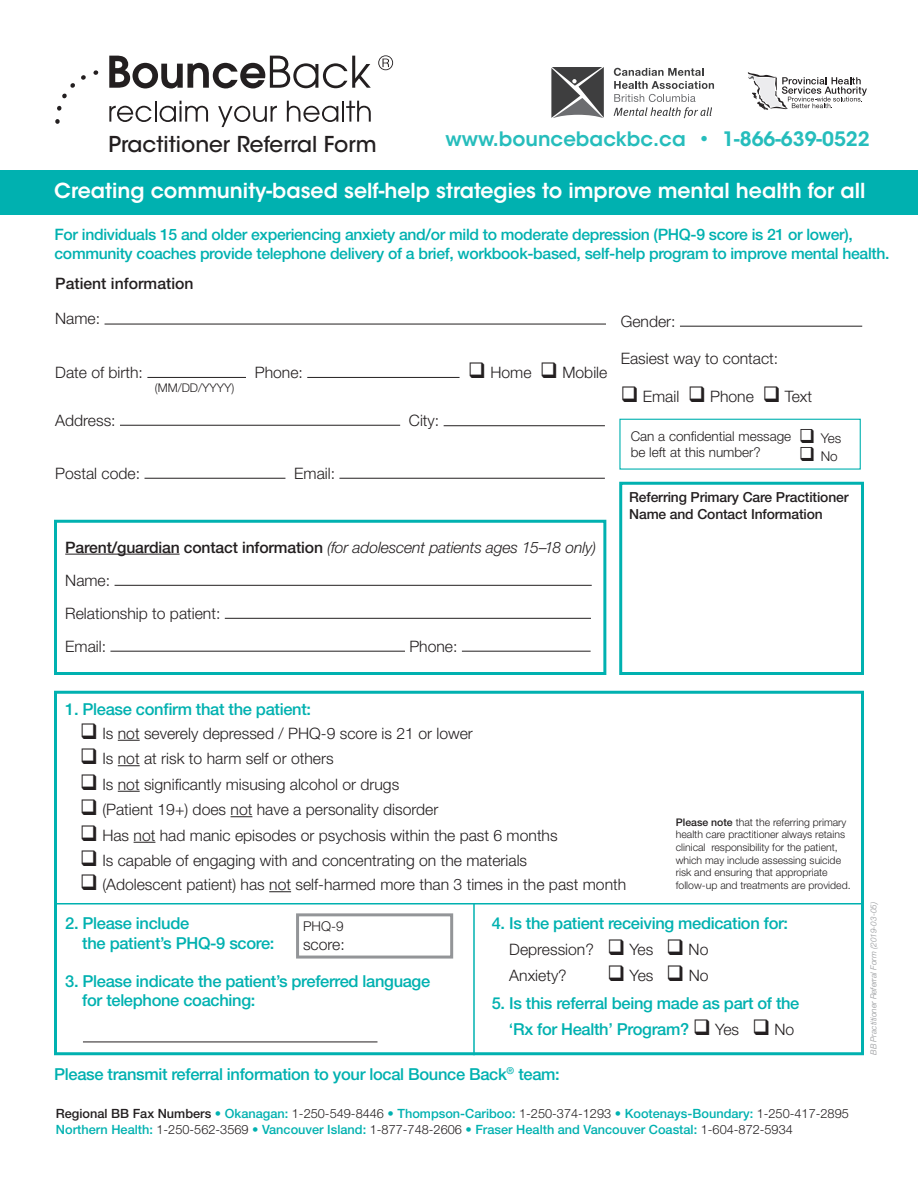
<style>
.page{position:relative;width:918px;height:1188px;background:#fff}
.page>*{position:absolute;margin:0;border:0;box-sizing:border-box;transform-origin:0 0}
.t1{font:500 21.75px "ITC Avant Garde Std";color:#231f20}
.t2{font:600 20.55px "ITC Avant Garde Std";color:#fff}
.t3{font:600 19.8px "ITC Avant Garde Std";color:#26bdbc}
.t4{font:500 16.5px/19.8px "Helvetica Neue LT Std";letter-spacing:-.02em;color:#00b1b0}
.t5{font:300 15.75px/33px "Helvetica Neue LT Std";color:#231f20}
.t6{font:500 15.75px/18.9px "Helvetica Neue LT Std";letter-spacing:-.02em;color:#00b1b0}
.t7{font:italic 300 15.75px "Helvetica Neue LT Std";letter-spacing:-.01em;color:#231f20}
.t8{font:500 15.75px "Helvetica Neue LT Std";color:#231f20}
.t9{font:500 13.8px/16.6px "Helvetica Neue LT Std";letter-spacing:-.01em;color:#231f20}
.t10{font:300 13.5px/16.2px "Helvetica Neue LT Std";color:#231f20}
.t11{font:500 12.75px/15.3px "Helvetica Neue LT Std";color:#00b1b0}
.t12{font:300 12px "Helvetica Neue LT Std";color:#231f20}
.t13{font:300 10.5px/12.6px "Helvetica Neue LT Std";color:#231f20}
.t14{font:italic 300 8.25px "Helvetica Neue LT Std";color:#939598}
.s1{font-weight:500;font-style:normal}
.s2{font-weight:500}
.s3{color:#231f20}
.s4{font-weight:300;font-size:15.75px;color:#231f20}
.s5{font-weight:300;color:#231f20}
</style>
<div class="page">
<svg style="left:54px;top:690px;width:810px;height:366px"></svg>
<svg style="left:619px;top:481px;width:245px;height:194px"></svg>
<hr style="left:105px;top:324px;width:501px;height:1px;background:#231f20">
<hr style="left:147px;top:377px;width:99px;height:1px;background:#231f20">
<hr style="left:307px;top:377px;width:153px;height:1px;background:#231f20">
<hr style="left:120px;top:425px;width:280px;height:1px;background:#231f20">
<hr style="left:444px;top:425px;width:161px;height:1px;background:#231f20">
<hr style="left:145px;top:478px;width:140px;height:1px;background:#231f20">
<hr style="left:339px;top:478px;width:266px;height:1px;background:#231f20">
<svg style="left:118px;top:740px;width:22px;height:1px"></svg>
<svg style="left:118px;top:765px;width:22px;height:1px"></svg>
<svg style="left:118px;top:791px;width:22px;height:1px"></svg>
<svg style="left:231px;top:816px;width:21px;height:1px"></svg>
<svg style="left:134px;top:842px;width:21px;height:1px"></svg>
<svg style="left:269px;top:891px;width:22px;height:1px"></svg>
<svg style="left:109px;top:56px;width:262px;height:32px"></svg>
<svg style="left:55px;top:70px;width:43px;height:54px"></svg>
<svg style="left:109px;top:106px;width:43px;height:16px"></svg>
<hr style="left:155px;top:101px;width:2px;height:21px;background:#231f20">
<svg style="left:160px;top:101px;width:48px;height:21px"></svg>
<svg style="left:218px;top:106px;width:59px;height:21px"></svg>
<svg style="left:287px;top:101px;width:51px;height:21px"></svg>
<hr style="left:342px;top:101px;width:2px;height:21px;background:#231f20">
<svg style="left:346px;top:101px;width:25px;height:21px"></svg>
<svg style="left:378px;top:55px;width:15px;height:15px"></svg>
<div style="left:0;top:170px;width:918px;height:45px;background:#00b1b0"></div>
<hr style="left:55px;top:903px;width:808px;height:1px;background:#00b1b0">
<hr style="left:83px;top:1042px;width:294px;height:1px;background:#231f20">
<div style="left:296px;top:913px;width:157px;height:46px;border:3px solid #939598"></div>
<hr style="left:473px;top:903px;width:2px;height:152px;background:#00b1b0">
<svg style="left:54px;top:519px;width:553px;height:156px"></svg>
<hr style="left:65px;top:554px;width:115px;height:1px;background:#231f20">
<hr style="left:115px;top:585px;width:477px;height:1px;background:#231f20">
<hr style="left:225px;top:618px;width:366px;height:1px;background:#231f20">
<hr style="left:110px;top:651px;width:295px;height:1px;background:#231f20">
<hr style="left:462px;top:651px;width:129px;height:1px;background:#231f20">
<svg style="left:614px;top:68px;width:100px;height:50px"></svg>
<svg style="left:551px;top:67px;width:53px;height:51px;background:#676768"></svg>
<svg style="left:748px;top:72px;width:119px;height:38px"></svg>
<hr style="left:680px;top:326px;width:182px;height:1px;background:#231f20">
<div style="left:619px;top:419px;width:242px;height:51px;border:1px solid #00b1b0"></div>
<p class="t3" style="left:446px;top:126px;width:426px">www.bouncebackbc.ca • 1-866-639-0522</p>
<p class="t1" style="left:108px;top:131px;width:270px">Practitioner Referral Form</p>
<p class="t2" style="left:54px;top:178px;width:813px">Creating community-based self-help strategies to improve mental health for all</p>
<p class="t6" style="left:55px;top:225px;width:837px">For individuals 15 and older experiencing anxiety and/or mild to moderate depression (PHQ-9 score is 21 or lower), community coaches provide telephone delivery of a brief, workbook-based, self-help program to improve mental health.</p>
<p class="t8" style="left:55px;top:274px;width:140px">Patient information</p>
<p class="t5" style="left:55px;top:302px;width:46px">Name:</p>
<p class="t5" style="left:55px;top:355px;width:89px">Date of birth:</p>
<p class="t5" style="left:255px;top:355px;width:50px">Phone:</p>
<p class="t5" style="left:468px;top:355px;width:141px">❑ Home ❑ Mobile</p>
<p class="t5" style="left:55px;top:404px;width:62px">Address:</p>
<p class="t5" style="left:409px;top:404px;width:32px">City:</p>
<p class="t5" style="left:55px;top:456px;width:86px">Postal code:</p>
<p class="t5" style="left:294px;top:456px;width:42px">Email:</p>
<p class="t12" style="left:155px;top:380px;width:81px">(MM/DD/YYYY)</p>
<p class="t7" style="left:65px;top:538px;width:533px"><span class="s1">Parent/guardian contact information</span> (for adolescent patients ages 15–18 only)</p>
<p class="t5" style="left:65px;top:563px;width:157px">Name:<br>Relationship to patient:</p>
<p class="t5" style="left:65px;top:629px;width:42px">Email:</p>
<p class="t5" style="left:409px;top:629px;width:50px">Phone:</p>
<p class="t5" style="left:621px;top:304px;width:56px">Gender:</p>
<p class="t5" style="left:621px;top:342px;width:159px">Easiest way to contact:</p>
<p class="t5" style="left:621px;top:380px;width:193px">❑ Email ❑ Phone ❑ Text</p>
<p class="t10" style="left:631px;top:428px;width:162px">Can a confidential message be left at this number?</p>
<p class="t10" style="left:799px;top:430px;width:43px">❑ Yes</p>
<p class="t10" style="left:799px;top:448px;width:40px">❑ No</p>
<p class="t9" style="left:629px;top:489px;width:221px">Referring Primary Care Practitioner<br>Name and Contact Information</p>
<p class="t4" style="left:65px;top:699px;width:247px">1. Please confirm that the patient:</p>
<p class="t5" style="left:80px;top:716px;width:394px">❑ Is not severely depressed / PHQ-9 score is 21 or lower</p>
<p class="t5" style="left:80px;top:742px;width:255px">❑ Is not at risk to harm self or others</p>
<p class="t5" style="left:80px;top:767px;width:321px">❑ Is not significantly misusing alcohol or drugs</p>
<p class="t5" style="left:80px;top:793px;width:360px">❑ (Patient 19+) does not have a personality disorder</p>
<p class="t5" style="left:80px;top:818px;width:479px">❑ Has not had manic episodes or psychosis within the past 6 months</p>
<p class="t5" style="left:80px;top:844px;width:448px">❑ Is capable of engaging with and concentrating on the materials</p>
<p class="t5" style="left:80px;top:868px;width:548px">❑ (Adolescent patient) has not self-harmed more than 3 times in the past month</p>
<p class="t13" style="left:676px;top:815px;width:176px"><span class="s2">Please note</span> that the referring primary health care practitioner always retains clinical responsibility for the patient, which may include assessing suicide risk and ensuring that appropriate follow-up and treatments are provided.</p>
<p class="t4" style="left:82px;top:913px;width:194px;text-indent:-17px">2. Please include<br>the patient’s PHQ-9 score:</p>
<p class="t4" style="left:82px;top:971px;width:350px;text-indent:-17px">3. Please indicate the patient’s preferred language for telephone coaching:</p>
<p class="t10" style="left:303px;top:918px;width:42px">PHQ-9</p>
<p class="t5" style="left:303px;top:927px;width:43px">score:</p>
<p class="t4" style="left:492px;top:913px;width:298px">4. Is the patient receiving medication for:</p>
<p class="t5" style="left:509px;top:932px;width:201px">Depression? ❑ Yes ❑ No</p>
<p class="t5" style="left:509px;top:958px;width:59px">Anxiety?</p>
<p class="t5" style="left:607px;top:958px;width:103px">❑ Yes ❑ No</p>
<p class="t4" style="left:509px;top:991px;width:292px;line-height:25.8px;text-indent:-17px">5. Is this referral being made as part of the ‘Rx for Health’ Program? <span class="s3">❑</span> <span class="s4">Yes</span> <span class="s3">❑</span> <span class="s4">No</span></p>
<p class="t4" style="left:54px;top:1064px;width:507px">Please transmit referral information to your local Bounce Back<sup>®</sup> team:</p>
<p class="t11" style="left:56px;top:1106px;width:794px"><span class="s3">Regional BB Fax Numbers</span> • Okanagan: <span class="s5">1-250-549-8446</span> • Thompson-Cariboo: <span class="s5">1-250-374-1293</span> • Kootenays-Boundary: <span class="s5">1-250-417-2895<br></span>Northern Health: <span class="s5">1-250-562-3569</span> • Vancouver Island: <span class="s5">1-877-748-2606</span> • Fraser Health and Vancouver Coastal: <span class="s5">1-604-872-5934</span></p>
<p class="t14" style="left:869px;top:1055px;width:155px;rotate:-90deg">BB Practitioner Referral Form (2019-03-05)</p>
</div>
